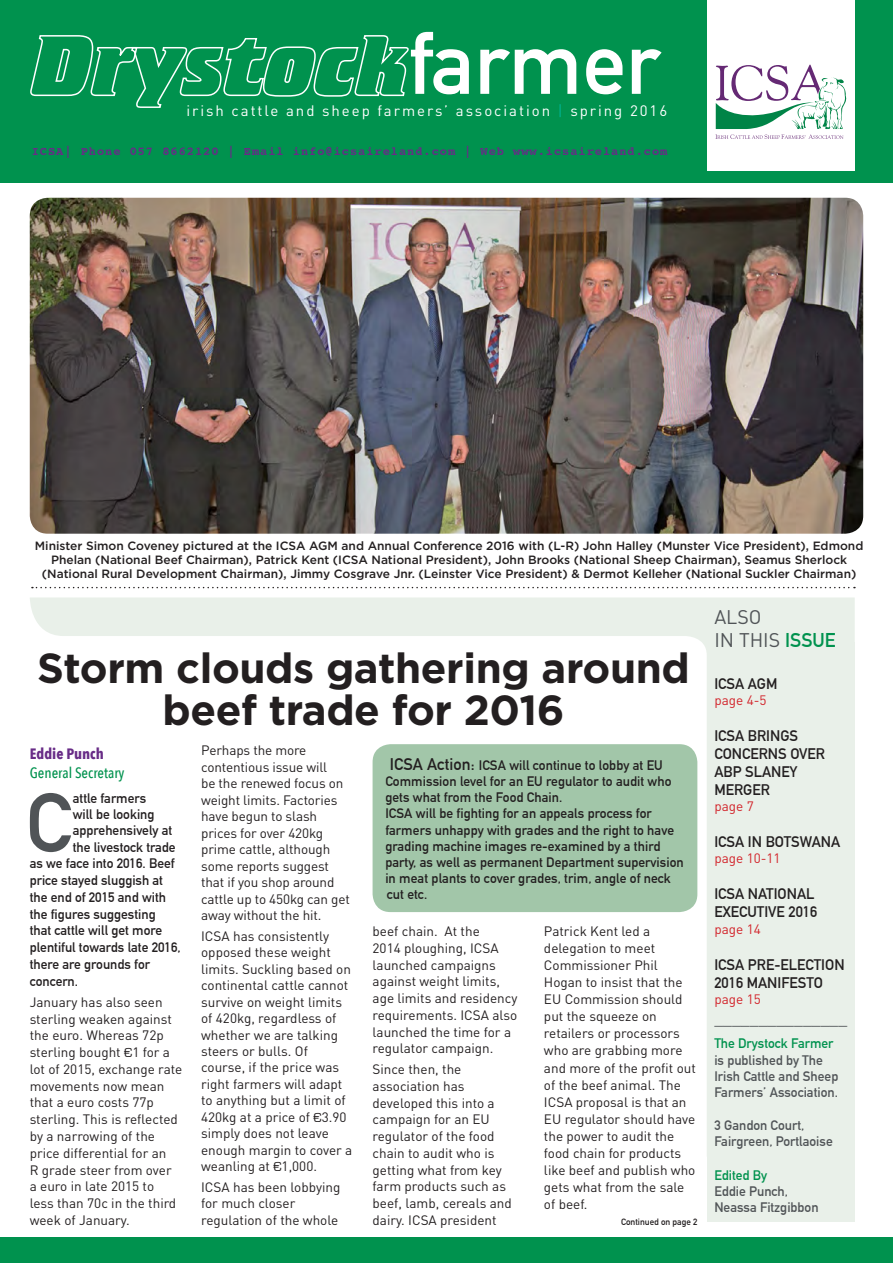
<style>
.page{position:relative;width:893px;height:1263px;background:#fff}
.page>*{position:absolute;margin:0;border:0;box-sizing:border-box;transform-origin:0 0}
.t1{font:87px "DIN Mittelschrift Std";color:#fff}
.t2{font:700 81.75px "DIN Alternate";color:#505457}
.t3{font:700 42px/42px "Gotham";letter-spacing:-.01em;color:#231f20;text-align:center}
.t4{font:19.5px/23.4px "DIN";color:#505457}
.t5{font:16.5px "DIN";color:#505457}
.t6{font:700 15px/18px "DIN Alternate";color:#231f20}
.t7{font:15px "DIN";letter-spacing:.13em;color:#fff}
.t8{font:500 15px "Avenir Next Condensed";color:#00924e}
.t9{font:700 15px "Avenir Next Condensed";color:#682c87}
.t10{font:13.5px/16.8px "DIN";color:#231f20}
.t11{font:700 13.5px/16.2px "DIN Alternate";letter-spacing:.005em;color:#231f20}
.t12{font:700 13.5px/16.2px "DIN Alternate";color:#505457}
.t13{font:13.5px "DIN";color:#d2232a}
.t14{font:700 13.5px "DIN Alternate";color:#00924e}
.t15{font:500 12px/14.4px "Gotham";color:#231f20;text-align:center}
.t16{font:700 12px "Courier";letter-spacing:.08em;color:#682c87}
.t17{font:700 9px "DIN Alternate";color:#231f20}
.s1{color:#00b493}
.s2{color:#00924e}
.s3{font-family:"Eurostile"}
.s4{font-size:16.5px}
.s5{font-family:"DIN Alternate";font-weight:700;color:#00924e}
</style>
<div class="page">
<div style="left:0;top:0;width:893px;height:183px;background:#00924e"></div>
<svg style="left:30px;top:597px;width:825px;height:315px"></svg>
<div style="left:707px;top:642px;width:148px;height:579px;background:#e9f0e9"></div>
<div style="left:0;top:1237px;width:893px;height:26px;background:#00924e"></div>
<svg style="left:30px;top:35px;width:379px;height:73px"></svg>
<div style="left:707px;top:0;width:148px;height:170px;background:#fff"></div>
<svg style="left:715px;top:64px;width:132px;height:75px"></svg>
<svg style="left:32px;top:587px;width:823px;height:1px"></svg>
<img style="left:30px;top:198px;width:833px;height:336px">
<div style="left:373px;top:744px;width:324px;height:168px;background:#a2c6a9;border-radius:18px"></div>
<h1 class="t1" style="left:408px;top:12px;width:253px">farmer</h1>
<p class="t7" style="left:186px;top:101px;width:525px">irish cattle and sheep farmers’ association <span class="s1">|</span> spring 2016 <span class="s2">2012</span></p>
<p class="t16" style="left:32px;top:141px;width:637px">ICSA| Phone 057 8662120 | Email info@icsaireland.com | Web www.icsaireland.com</p>
<p class="t15" style="left:35px;top:538px;width:830px">Minister Simon Coveney pictured at the ICSA AGM and Annual Conference 2016 with (L-R) John Halley (Munster Vice President), Edmond<br>Phelan (National Beef Chairman), Patrick Kent (ICSA National President), John Brooks (National Sheep Chairman), Seamus Sherlock (National Rural Development Chairman), Jimmy Cosgrave Jnr. (Leinster Vice President) &amp; Dermot Kelleher (National Suckler Chairman)</p>
<h3 class="t3" style="left:37px;top:647px;width:654px">Storm clouds gathering around beef trade for 2016</h3>
<p class="t9" style="left:30px;top:745px;width:76px">Eddie Punch</p>
<p class="t8" style="left:30px;top:763px;width:96px">General Secretary</p>
<h2 class="t2" style="left:26px;top:761px;width:47px">C</h2>
<p class="t11" style="left:73px;top:789px;width:75px">attle farmers</p>
<p class="t11" style="left:73px;top:805px;width:83px">will be looking</p>
<p class="t11" style="left:73px;top:822px;width:101px">apprehensively at</p>
<p class="t11" style="left:73px;top:838px;width:104px">the livestock trade</p>
<p class="t11" style="left:30px;top:855px;width:146px">as we face into 2016. Beef</p>
<p class="t11" style="left:30px;top:871px;width:135px">price stayed sluggish at</p>
<p class="t11" style="left:30px;top:888px;width:138px">the end of 2015 and with</p>
<p class="t11" style="left:30px;top:905px;width:127px">the figures suggesting</p>
<p class="t11" style="left:30px;top:922px;width:134px">that cattle will get more</p>
<p class="t11" style="left:30px;top:938px;width:153px">plentiful towards late 2016,</p>
<p class="t11" style="left:30px;top:955px;width:122px">there are grounds for</p>
<p class="t11" style="left:30px;top:972px;width:50px">concern.</p>
<p class="t10" style="left:30px;top:993px;width:154px">January has also seen sterling weaken against the euro. Whereas 72p sterling bought <span class="s3">€</span>1 for a lot of 2015, exchange rate movements now mean that a euro costs 77p sterling. This is reflected by a narrowing of the price differential for an<br>R grade steer from over<br>a euro in late 2015 to<br>less than 70c in the third week of January.</p>
<p class="t10" style="left:201px;top:742px;width:150px">Perhaps the more contentious issue will<br>be the renewed focus on weight limits. Factories have begun to slash prices for over 420kg prime cattle, although some reports suggest that if you shop around cattle up to 450kg can get away without the hit.</p>
<p class="t10" style="left:201px;top:927px;width:153px">ICSA has consistently opposed these weight limits. Suckling based on continental cattle cannot survive on weight limits of 420kg, regardless of whether we are talking steers or bulls. Of course, if the price was right farmers will adapt to anything but a limit of<br>420kg at a price of <span class="s3">€</span>3.90 simply does not leave enough margin to cover a weanling at <span class="s3">€</span>1,000.</p>
<p class="t10" style="left:201px;top:1178px;width:141px">ICSA has been lobbying for much closer regulation of the whole</p>
<p class="t11" style="left:385px;top:756px;width:300px;text-indent:4px"><span class="s4">ICSA Action:</span> ICSA will continue to lobby at EU Commission level for an EU regulator to audit who gets what from the Food Chain.<br>ICSA will be fighting for an appeals process for farmers unhappy with grades and the right to have grading machine images re-examined by a third party, as well as permanent Department supervision in meat plants to cover grades, trim, angle of neck cut etc.</p>
<p class="t10" style="left:373px;top:922px;width:146px">beef chain. At the<br>2014 ploughing, ICSA launched campaigns against weight limits, age limits and residency requirements. ICSA also launched the time for a regulator campaign.</p>
<p class="t10" style="left:373px;top:1061px;width:141px">Since then, the association has developed this into a campaign for an EU regulator of the food chain to audit who is getting what from key farm products such as beef, lamb, cereals and dairy. ICSA president</p>
<p class="t10" style="left:544px;top:922px;width:153px">Patrick Kent led a delegation to meet<br>Commissioner Phil<br>Hogan to insist that the<br>EU Commission should put the squeeze on retailers or processors who are grabbing more and more of the profit out of the beef animal. The<br>ICSA proposal is that an<br>EU regulator should have the power to audit the food chain for products like beef and publish who gets what from the sale of beef.</p>
<p class="t17" style="left:621px;top:1215px;width:78px">Continued on page 2</p>
<h3 class="t4" style="left:714px;top:605px;width:123px">ALSO<br>IN THIS <span class="s5">ISSUE</span></h3>
<p class="t6" style="left:714px;top:673px;width:64px">ICSA AGM</p>
<p class="t13" style="left:714px;top:692px;width:54px">page 4-5</p>
<p class="t6" style="left:714px;top:726px;width:112px">ICSA BRINGS<br>CONCERNS OVER<br>ABP SLANEY<br>MERGER</p>
<p class="t13" style="left:714px;top:798px;width:41px">page 7</p>
<p class="t6" style="left:714px;top:832px;width:127px">ICSA IN BOTSWANA</p>
<p class="t13" style="left:714px;top:850px;width:68px">page 10-11</p>
<p class="t6" style="left:714px;top:884px;width:104px">ICSA NATIONAL<br>EXECUTIVE 2016</p>
<p class="t13" style="left:714px;top:920px;width:48px">page 14</p>
<p class="t6" style="left:714px;top:954px;width:132px">ICSA PRE-ELECTION<br>2016 MANIFESTO</p>
<p class="t13" style="left:714px;top:990px;width:48px">page 15</p>
<p class="t5" style="left:714px;top:1007px;width:134px">_______________</p>
<p class="t14" style="left:714px;top:1033px;width:121px">The Drystock Farmer</p>
<p class="t12" style="left:714px;top:1051px;width:125px">is published by The<br>Irish Cattle and Sheep<br>Farmers’ Association.</p>
<p class="t12" style="left:714px;top:1116px;width:120px">3 Gandon Court,<br>Fairgreen, Portlaoise</p>
<p class="t14" style="left:714px;top:1164px;width:54px">Edited By</p>
<p class="t12" style="left:714px;top:1182px;width:106px">Eddie Punch,<br>Neassa Fitzgibbon</p>
</div>
